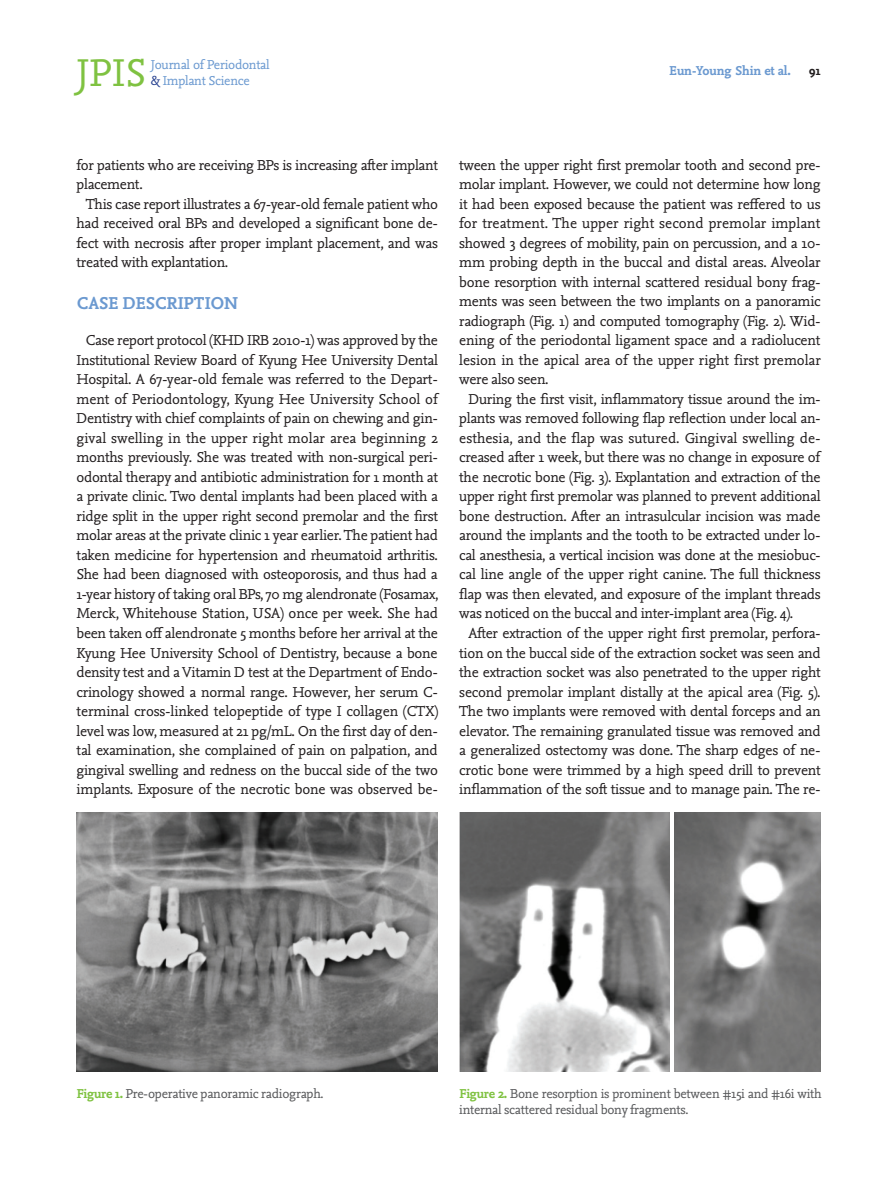
<style>
.page{position:relative;width:893px;height:1191px;background:#fff}
.page>*{position:absolute;margin:0;border:0;box-sizing:border-box;transform-origin:0 0}
.t1{font:40.5px "Nexus Mix";color:#7fc241}
.t2{font:700 18px "Nexus Mix";letter-spacing:-.04em;color:#6b99d0}
.t3{font:15px/19.5px "Nexus Mix";letter-spacing:-.02em;color:#231f20;text-align:justify}
.t4{font:13.5px/16.2px "Nexus Mix";letter-spacing:-.02em;color:#57585a}
.t5{font:13.5px "Nexus Mix";letter-spacing:-.02em;color:#6b99d0}
.t6{font:700 13.5px "Nexus Mix";letter-spacing:-.01em;color:#6b99d0}
.t7{font:700 13.5px "Nexus Mix";color:#231f20}
.s1{color:#253f8e}
.s2{font-weight:700;color:#7fc241}
</style>
<div class="page">
<img style="left:77px;top:812px;width:361px;height:259px">
<img style="left:674px;top:812px;width:146px;height:259px">
<img style="left:460px;top:812px;width:209px;height:259px">
<h1 class="t1" style="left:77px;top:47px;width:71px">JPIS</h1>
<p class="t5" style="left:151px;top:56px;width:120px">Journal of Periodontal</p>
<p class="t5" style="left:151px;top:72px;width:100px"><span class="s1">&amp;</span> Implant Science</p>
<p class="t6" style="left:669px;top:62px;width:123px">Eun-Young Shin et al.</p>
<p class="t7" style="left:809px;top:62px;width:13px">91</p>
<p class="t3" style="left:77px;top:155px;width:363px">for patients who are receiving BPs is increasing after implant placement.</p>
<p class="t3" style="left:77px;top:194px;width:363px;text-indent:9px">This case report illustrates a 67-year-old female patient who had received oral BPs and developed a significant bone de&shy;fect with necrosis after proper implant placement, and was treated with explantation.</p>
<p class="t2" style="left:77px;top:291px;width:163px">CASE DESCRIPTION</p>
<p class="t3" style="left:77px;top:330px;width:363px;text-align:center">Case report protocol (KHD IRB 2010-1) was approved by the Institutional Review Board of Kyung Hee University Dental Hospital. A 67-year-old female was referred to the Depart&shy;ment of Periodontology, Kyung Hee University School of Dentistry with chief complaints of pain on chewing and gin&shy;gival swelling in the upper right molar area beginning 2 months previously. She was treated with non-surgical peri&shy;odontal therapy and antibiotic administration for 1 month at a private clinic. Two dental implants had been placed with a ridge split in the upper right second premolar and the first molar areas at the private clinic 1 year earlier. The patient had taken medicine for hypertension and rheumatoid arthritis.<br>She had been diagnosed with osteoporosis, and thus had a 1-year history of taking oral BPs, 70 mg alendronate (Fosamax, Merck, Whitehouse Station, USA) once per week. She had been taken off alendronate 5 months before her arrival at the Kyung Hee University School of Dentistry, because a bone density test and a Vitamin D test at the Department of Endo&shy;crinology showed a normal range. However, her serum C&shy;terminal cross-linked telopeptide of type I collagen (CTX) level was low, measured at 21 pg/mL. On the first day of den&shy;tal examination, she complained of pain on palpation, and gingival swelling and redness on the buccal side of the two implants. Exposure of the necrotic bone was observed be-</p>
<p class="t3" style="left:459px;top:155px;width:363px">tween the upper right first premolar tooth and second pre&shy;molar implant. However, we could not determine how long it had been exposed because the patient was reffered to us for treatment. The upper right second premolar implant showed 3 degrees of mobility, pain on percussion, and a 10- mm probing depth in the buccal and distal areas. Alveolar bone resorption with internal scattered residual bony frag&shy;ments was seen between the two implants on a panoramic radiograph (Fig. 1) and computed tomography (Fig. 2). Wid&shy;ening of the periodontal ligament space and a radiolucent lesion in the apical area of the upper right first premolar were also seen.</p>
<p class="t3" style="left:459px;top:389px;width:363px;text-indent:9px">During the first visit, inflammatory tissue around the im&shy;plants was removed following flap reflection under local an&shy;esthesia, and the flap was sutured. Gingival swelling de&shy;creased after 1 week, but there was no change in exposure of the necrotic bone (Fig. 3). Explantation and extraction of the upper right first premolar was planned to prevent additional bone destruction. After an intrasulcular incision was made around the implants and the tooth to be extracted under lo&shy;cal anesthesia, a vertical incision was done at the mesiobuc&shy;cal line angle of the upper right canine. The full thickness flap was then elevated, and exposure of the implant threads was noticed on the buccal and inter-implant area (Fig. 4).</p>
<p class="t3" style="left:459px;top:623px;width:363px;text-indent:9px">After extraction of the upper right first premolar, perfora&shy;tion on the buccal side of the extraction socket was seen and the extraction socket was also penetrated to the upper right second premolar implant distally at the apical area (Fig. 5).<br>The two implants were removed with dental forceps and an elevator. The remaining granulated tissue was removed and a generalized ostectomy was done. The sharp edges of ne&shy;crotic bone were trimmed by a high speed drill to prevent inflammation of the soft tissue and to manage pain. The re-</p>
<p class="t4" style="left:77px;top:1084px;width:249px"><span class="s2">Figure 1.</span> Pre-operative panoramic radiograph.</p>
<p class="t4" style="left:459px;top:1084px;width:364px"><span class="s2">Figure 2.</span> Bone resorption is prominent between #15i and #16i with internal scattered residual bony fragments.</p>
</div>
